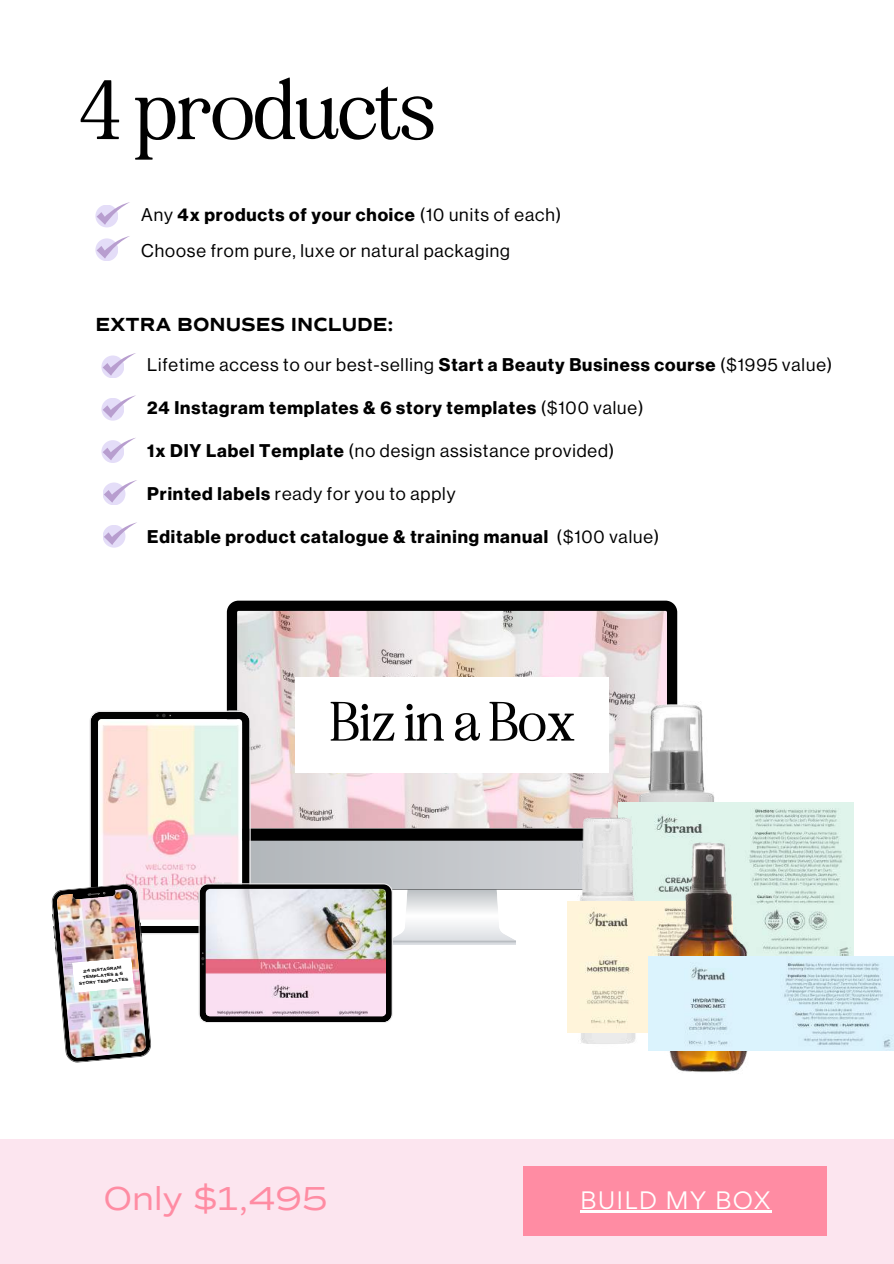
<style>
.page{position:relative;width:894px;height:1264px;background:#fff}
.page>*{position:absolute;margin:0;border:0;box-sizing:border-box;transform-origin:0 0}
.t1{font:76.8px "Eighties Comeback";color:#000}
.t2{font:50.55px "Eighties Comeback";color:#010101}
.t3{font:33.3px "Commuters Sans";color:#ff8ca3}
.t4{font:22.5px "Gordita";letter-spacing:.05em;color:#fff}
.t5{font:700 19.5px "Commuters Sans";color:#000}
.t6{font:18px/36px "Neue Haas Display";letter-spacing:.05em;color:#000}
.t7{font:700 18px "Neue Haas Display";letter-spacing:.05em;color:#000}
.t8{font:700 4.35px/5.8px "Commuters Sans";color:#000;text-align:center}
.s1{font-weight:700}
.s2{font-weight:400}
</style>
<div class="page">
<div style="left:101px;top:355px;width:23px;height:23px;background:#e4ddf8;border-radius:50%"></div>
<svg style="left:103px;top:353px;width:33px;height:22px"></svg>
<div style="left:95px;top:205px;width:23px;height:22px;background:#e4ddf8;border-radius:50%"></div>
<svg style="left:97px;top:202px;width:33px;height:23px"></svg>
<div style="left:95px;top:238px;width:23px;height:23px;background:#e4ddf8;border-radius:50%"></div>
<svg style="left:97px;top:236px;width:33px;height:22px"></svg>
<div style="left:101px;top:398px;width:23px;height:22px;background:#e4ddf8;border-radius:50%"></div>
<svg style="left:103px;top:395px;width:33px;height:23px"></svg>
<div style="left:101px;top:440px;width:23px;height:23px;background:#e4ddf8;border-radius:50%"></div>
<svg style="left:103px;top:437px;width:33px;height:23px"></svg>
<div style="left:103px;top:482px;width:22px;height:23px;background:#e4ddf8;border-radius:50%"></div>
<svg style="left:104px;top:480px;width:33px;height:22px"></svg>
<div style="left:103px;top:525px;width:22px;height:22px;background:#e4ddf8;border-radius:50%"></div>
<svg style="left:104px;top:522px;width:33px;height:23px"></svg>
<svg style="left:227px;top:600px;width:450px;height:110px;background:#bfb5b6"></svg>
<div style="left:295px;top:677px;width:313px;height:95px;background:#fff"></div>
<img style="left:626px;top:691px;width:89px;height:111px">
<img style="left:677px;top:802px;width:176px;height:154px">
<img style="left:673px;top:832px;width:87px;height:240px">
<div style="left:0;top:1139px;width:893px;height:124px;background:#fce5ef"></div>
<div style="left:523px;top:1166px;width:303px;height:70px;background:#ff8ca3"></div>
<svg style="left:52px;top:710px;width:625px;height:353px"></svg>
<img style="left:648px;top:956px;width:245px;height:94px">
<img style="left:206px;top:888px;width:180px;height:128px;border-radius:4px">
<hr style="left:580px;top:1210px;width:191px;height:2px;background:#fff">
<h1 class="t1" style="left:80px;top:62px;width:356px">4 products</h1>
<p class="t6" style="left:141px;top:197px;width:421px">Any <span class="s1">4x products of your choice</span> (10 units of each)<br>Choose from pure, luxe or natural packaging</p>
<p class="t5" style="left:95px;top:316px;width:299px">EXTRA BONUSES INCLUDE:</p>
<p class="t6" style="left:147px;top:348px;width:686px">Lifetime access to our best-selling <span class="s1">Start a Beauty Business course</span> ($1995 value)</p>
<p class="t7" style="left:147px;top:399px;width:497px">24 Instagram templates &amp; 6 story templates <span class="s2">($100 value)</span></p>
<p class="t6" style="left:147px;top:433px;width:468px"><span class="s1">1x DIY Label Template</span> (no design assistance provided)</p>
<p class="t6" style="left:147px;top:476px;width:309px"><span class="s1">Printed labels</span> ready for you to apply</p>
<p class="t7" style="left:147px;top:528px;width:513px">Editable product catalogue &amp; training manual <span class="s2">($100 value)</span></p>
<p class="t8" style="left:78px;top:968px;width:51px;rotate:-5deg">24 INSTAGRAM<br>TEMPLATES &amp; 6<br>STORY TEMPLATES</p>
<h2 class="t2" style="left:330px;top:690px;width:245px">Biz in a Box</h2>
<h3 class="t3" style="left:103px;top:1183px;width:226px">Only $1,495</h3>
<p class="t4" style="left:580px;top:1185px;width:191px">BUILD MY BOX</p>
</div>
